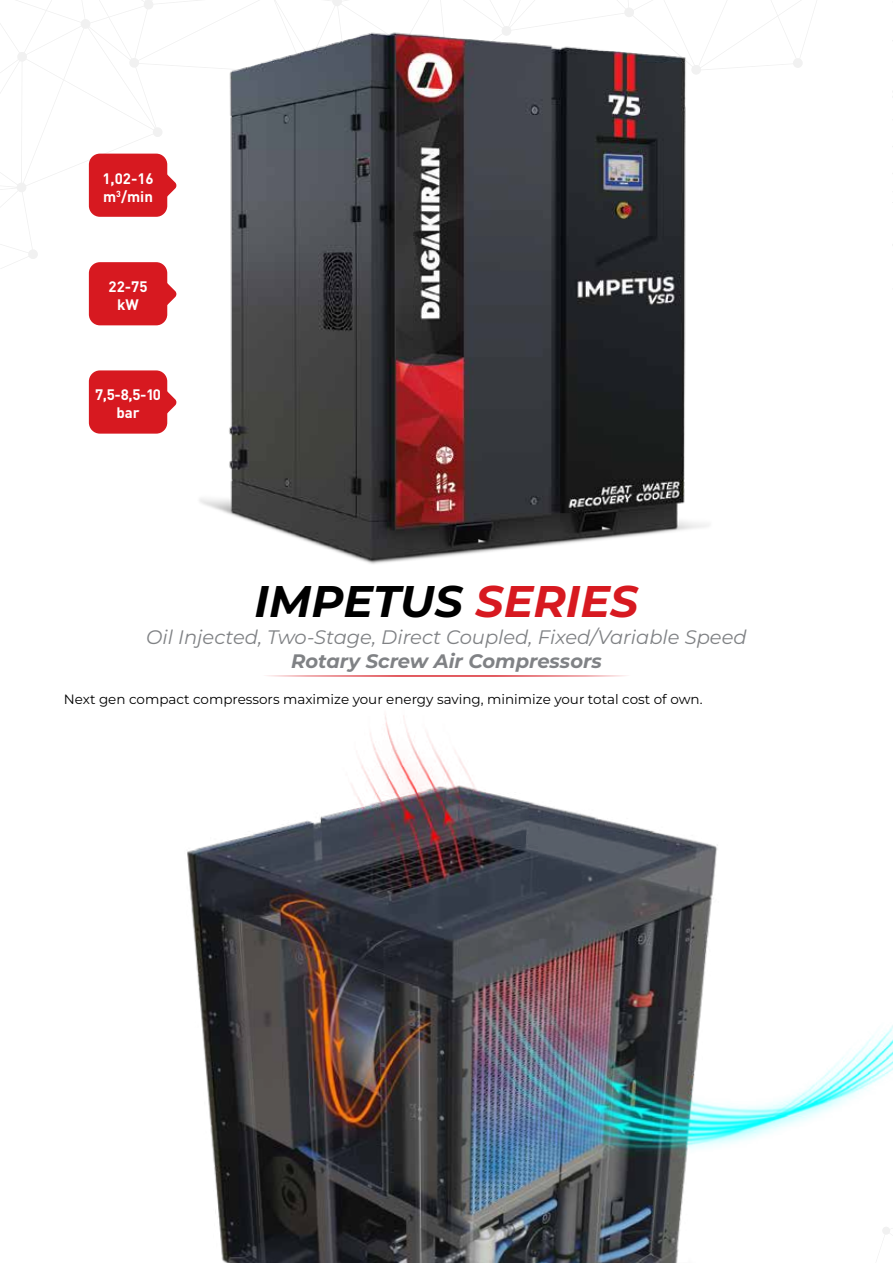
<style>
.page{position:relative;width:893px;height:1263px;background:#fff}
.page>*{position:absolute;margin:0;border:0;box-sizing:border-box;transform-origin:0 0}
.t1{font:italic 700 44.25px "Montserrat";color:#000}
.t2{font:italic 19.5px "Montserrat";color:#808285}
.t3{font:italic 700 19.5px "Montserrat";color:#808285}
.t4{font:700 15px/18px "DIN Pro";color:#fff;text-align:center}
.t5{font:13.5px "Montserrat";color:#000}
.s1{color:#d71920}
</style>
<div class="page">
<img style="left:61px;top:13px;width:752px;height:551px">
<svg style="left:266px;top:675px;width:361px;height:2px"></svg>
<img style="left:187px;top:715px;width:693px;height:548px">
<svg style="left:167px;top:168px;width:10px;height:34px"></svg>
<div style="left:89px;top:154px;width:78px;height:63px;background:#d71920;border-radius:11px"></div>
<svg style="left:167px;top:276px;width:10px;height:35px"></svg>
<div style="left:89px;top:262px;width:78px;height:63px;background:#d71920;border-radius:11px"></div>
<svg style="left:167px;top:385px;width:10px;height:34px"></svg>
<div style="left:89px;top:370px;width:78px;height:64px;background:#d71920;border-radius:11px"></div>
<img style="left:880px;top:1025px;width:13px;height:210px">
<p class="t4" style="left:102px;top:169px;width:53px;text-align:left">1,02-16 m<sup>3</sup>/min</p>
<p class="t4" style="left:109px;top:277px;width:40px">22-75 kW</p>
<p class="t4" style="left:95px;top:385px;width:68px">7,5-8,5-10 bar</p>
<h1 class="t1" style="left:255px;top:572px;width:385px">IMPETUS <span class="s1">SERIES</span></h1>
<h2 class="t2" style="left:146px;top:624px;width:602px">Oil Injected, Two-Stage, Direct Coupled, Fixed/Variable Speed</h2>
<h2 class="t3" style="left:291px;top:648px;width:312px">Rotary Screw Air Compressors</h2>
<p class="t5" style="left:64px;top:690px;width:640px">Next gen compact compressors maximize your energy saving, minimize your total cost of own.</p>
</div>
